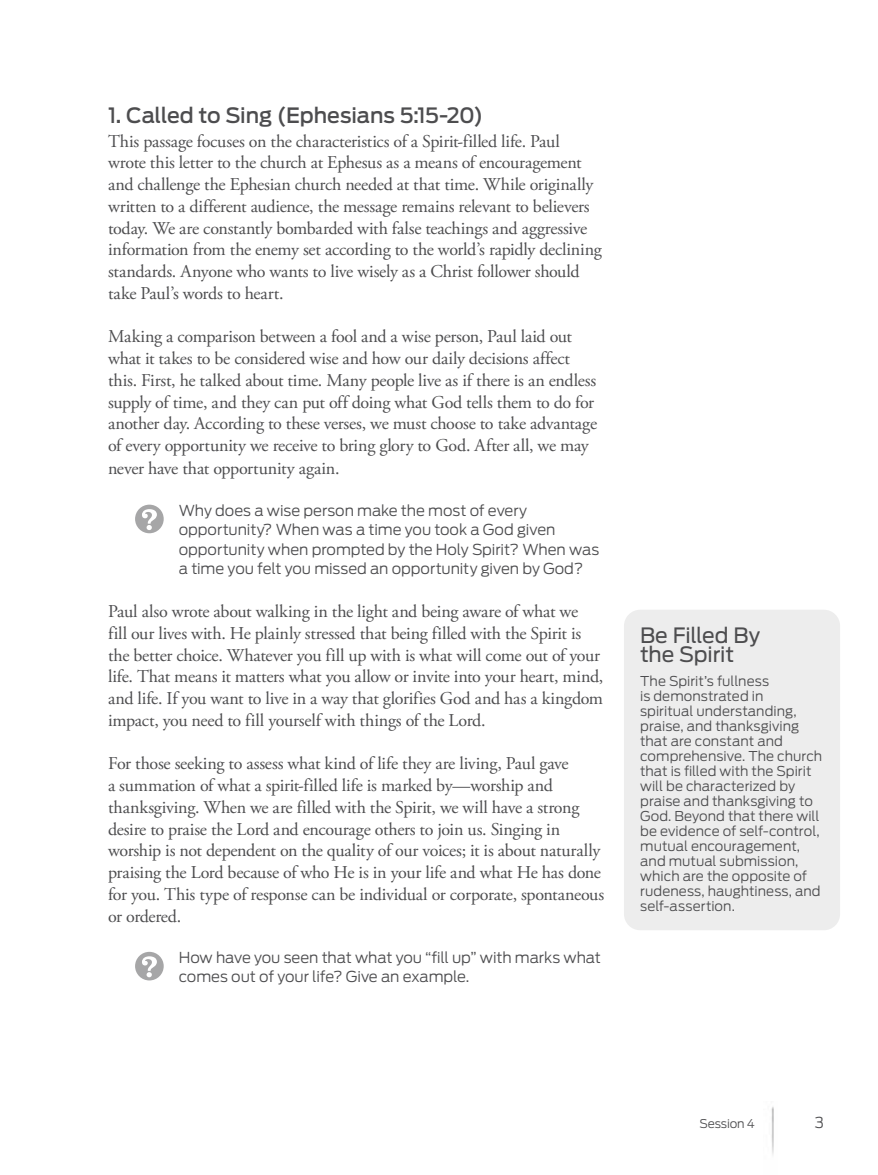
<style>
.page{position:relative;width:878px;height:1175px;background:#fff}
.page>*{position:absolute;margin:0;border:0;box-sizing:border-box;transform-origin:0 0}
.t1{font:500 21px "Antenna";letter-spacing:-.01em;color:#4d4d4f}
.t2{font:21px/19.5px "Antenna";letter-spacing:-.01em;color:#4d4d4f}
.t3{font:18px/21.8px "Adobe Garamond Pro";letter-spacing:-.015em;color:#4d4d4f}
.t4{font:300 15px/19.5px "Antenna";letter-spacing:-.005em;color:#4d4d4f}
.t5{font:300 13.5px/15px "Antenna";color:#4d4d4f}
.t6{font:300 12px "Antenna";letter-spacing:-.01em;color:#4d4d4f}
</style>
<div class="page">
<img style="left:771px;top:1107px;width:3px;height:48px">
<div style="left:624px;top:609px;width:216px;height:321px;background:#ededed;border-radius:16px"></div>
<svg style="left:135px;top:504px;width:29px;height:29px"></svg>
<svg style="left:135px;top:951px;width:29px;height:29px"></svg>
<p class="t1" style="left:108px;top:103px;width:376px">1. Called to Sing (Ephesians 5:15-20)</p>
<p class="t3" style="left:108px;top:131px;width:495px">This passage focuses on the characteristics of a Spirit-filled life. Paul wrote this letter to the church at Ephesus as a means of encouragement and challenge the Ephesian church needed at that time. While originally written to a different audience, the message remains relevant to believers today. We are constantly bombarded with false teachings and aggressive information from the enemy set according to the world’s rapidly declining standards. Anyone who wants to live wisely as a Christ follower should take Paul’s words to heart.</p>
<p class="t3" style="left:108px;top:326px;width:490px">Making a comparison between a fool and a wise person, Paul laid out what it takes to be considered wise and how our daily decisions affect this. First, he talked about time. Many people live as if there is an endless supply of time, and they can put off doing what God tells them to do for another day. According to these verses, we must choose to take advantage of every opportunity we receive to bring glory to God. After all, we may never have that opportunity again.</p>
<p class="t4" style="left:179px;top:500px;width:422px">Why does a wise person make the most of every opportunity? When was a time you took a God given opportunity when prompted by the Holy Spirit? When was a time you felt you missed an opportunity given by God?</p>
<p class="t3" style="left:108px;top:601px;width:497px">Paul also wrote about walking in the light and being aware of what we<br>fill our lives with. He plainly stressed that being filled with the Spirit is the better choice. Whatever you fill up with is what will come out of your life. That means it matters what you allow or invite into your heart, mind, and life. If you want to live in a way that glorifies God and has a kingdom impact, you need to fill yourself with things of the Lord.</p>
<p class="t3" style="left:108px;top:753px;width:497px">For those seeking to assess what kind of life they are living, Paul gave<br>a summation of what a spirit-filled life is marked by—worship and thanksgiving. When we are filled with the Spirit, we will have a strong desire to praise the Lord and encourage others to join us. Singing in worship is not dependent on the quality of our voices; it is about naturally praising the Lord because of who He is in your life and what He has done for you. This type of response can be individual or corporate, spontaneous or ordered.</p>
<p class="t4" style="left:179px;top:947px;width:423px">How have you seen that what you “fill up” with marks what comes out of your life? Give an example.</p>
<p class="t2" style="left:640px;top:625px;width:121px">Be Filled By the Spirit</p>
<p class="t5" style="left:640px;top:674px;width:183px">The Spirit’s fullness<br>is demonstrated in<br>spiritual understanding, praise, and thanksgiving that are constant and comprehensive. The church that is filled with the Spirit will be characterized by praise and thanksgiving to<br>God. Beyond that there will be evidence of self-control, mutual encouragement, and mutual submission, which are the opposite of rudeness, haughtiness, and self-assertion.</p>
<p class="t6" style="left:699px;top:1116px;width:57px">Session 4</p>
<p class="t4" style="left:814px;top:1112px;width:11px">3</p>
</div>
